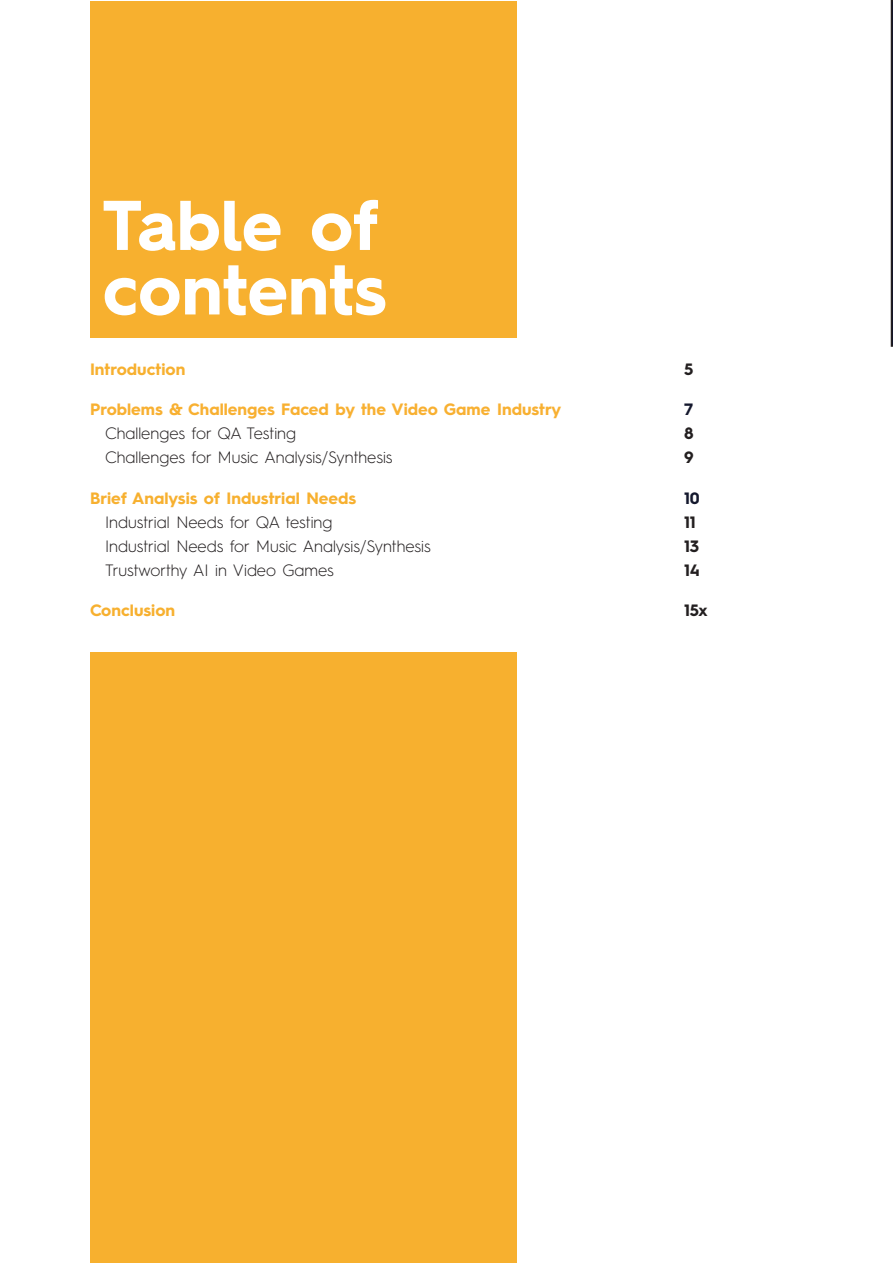
<style>
.page{position:relative;width:893px;height:1263px;background:#fff}
.page>*{position:absolute;margin:0;border:0;box-sizing:border-box;transform-origin:0 0}
.t1{font:700 70.5px "Hurme Geometric Sans 3";color:#fff}
.t2{font:300 16.5px "Hurme Geometric Sans 3";color:#231f20}
.table_of_contents_te{font:700 16.5px "Hurme Geometric Sans 3";color:#f7b02f}
.t3{font:700 16.5px "Hurme Geometric Sans 3";color:#f8b031}
.table_of_contents_te-2{font:700 16.5px "Hurme Geometric Sans 3";color:#231f20}
.t4{font:700 16.5px "Hurme Geometric Sans 3";color:#14182d}
</style>
<div class="page">
<svg style="left:891px;top:0;width:2px;height:347px"></svg>
<div style="left:90px;top:2px;width:427px;height:336px;background:#f7b02f"></div>
<div style="left:90px;top:653px;width:427px;height:610px;background:#f7b02f"></div>
<p class="t1" style="left:103px;top:176px;width:278px">Table of</p>
<p class="t1" style="left:103px;top:240px;width:285px">contents</p>
<p class="table_of_contents_te" style="left:90px;top:357px;width:97px">Introduction</p>
<p class="table_of_contents_te-2" style="left:684px;top:357px;width:11px">5</p>
<p class="t3" style="left:90px;top:398px;width:473px">Problems &amp; Challenges Faced by the Video Game Industry</p>
<p class="t4" style="left:684px;top:398px;width:11px">7</p>
<p class="t2" style="left:105px;top:422px;width:193px">Challenges for QA Testing</p>
<p class="table_of_contents_te-2" style="left:684px;top:422px;width:11px">8</p>
<p class="t2" style="left:105px;top:446px;width:289px">Challenges for Music Analysis/Synthesis</p>
<p class="table_of_contents_te-2" style="left:684px;top:446px;width:11px">9</p>
<p class="table_of_contents_te" style="left:90px;top:486px;width:268px">Brief Analysis of Industrial Needs</p>
<p class="t4" style="left:684px;top:486px;width:17px">10</p>
<p class="t2" style="left:105px;top:511px;width:229px">Industrial Needs for QA testing</p>
<p class="table_of_contents_te-2" style="left:684px;top:510px;width:13px">11</p>
<p class="t2" style="left:105px;top:535px;width:327px">Industrial Needs for Music Analysis/Synthesis</p>
<p class="table_of_contents_te-2" style="left:684px;top:534px;width:17px">13</p>
<p class="t2" style="left:105px;top:559px;width:230px">Trustworthy AI in Video Games</p>
<p class="table_of_contents_te-2" style="left:684px;top:558px;width:17px">14</p>
<p class="table_of_contents_te" style="left:90px;top:599px;width:87px">Conclusion</p>
<p class="table_of_contents_te-2" style="left:684px;top:599px;width:25px">15x</p>
</div>
